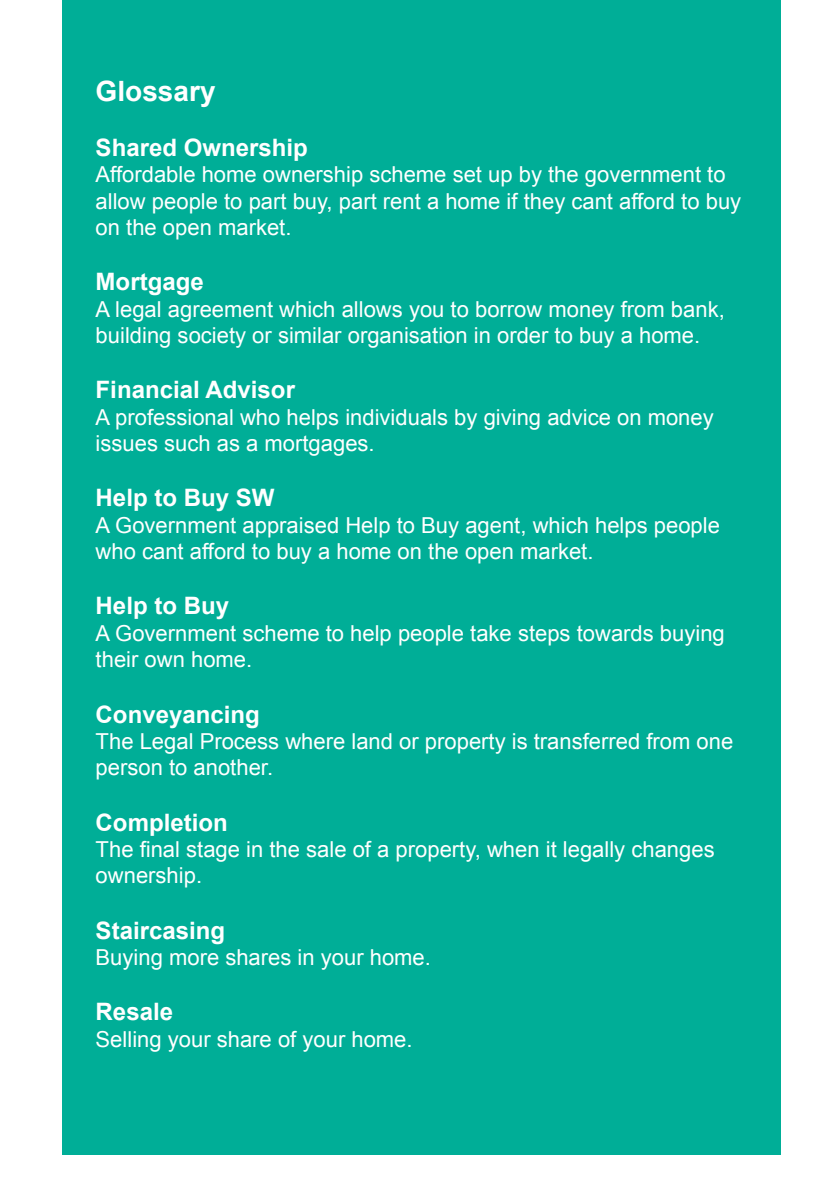
<style>
.page{position:relative;width:840px;height:1191px;background:#fff}
.page>*{position:absolute;margin:0;border:0;box-sizing:border-box;transform-origin:0 0}
.t1{font:700 28px "Arial";color:#fff}
.t2{font:700 24px "Arial";color:#fff}
.t3{font:22px/26.4px "Arial";color:#fff}
</style>
<div class="page">
<div style="left:62px;top:0;width:718px;height:1154px;background:#00ae97"></div>
<p class="t1" style="left:96px;top:72px;width:121px">Glossary</p>
<p class="t2" style="left:96px;top:131px;width:214px">Shared Ownership</p>
<p class="t3" style="left:96px;top:162px;width:646px">Affordable home ownership scheme set up by the government to allow people to part buy, part rent a home if they cant afford to buy on the open market.</p>
<p class="t2" style="left:96px;top:266px;width:109px">Mortgage</p>
<p class="t3" style="left:96px;top:296px;width:630px">A legal agreement which allows you to borrow money from bank, building society or similar organisation in order to buy a home.</p>
<p class="t2" style="left:96px;top:374px;width:201px">Financial Advisor</p>
<p class="t3" style="left:96px;top:404px;width:619px">A professional who helps individuals by giving advice on money issues such as a mortgages.</p>
<p class="t2" style="left:96px;top:482px;width:180px">Help to Buy SW</p>
<p class="t3" style="left:96px;top:512px;width:625px">A Government appraised Help to Buy agent, which helps people who cant afford to buy a home on the open market.</p>
<p class="t2" style="left:96px;top:590px;width:135px">Help to Buy</p>
<p class="t3" style="left:96px;top:620px;width:630px">A Government scheme to help people take steps towards buying their own home.</p>
<p class="t2" style="left:96px;top:698px;width:166px">Conveyancing</p>
<p class="t3" style="left:96px;top:728px;width:639px">The Legal Process where land or property is transferred from one person to another.</p>
<p class="t2" style="left:96px;top:806px;width:133px">Completion</p>
<p class="t3" style="left:96px;top:836px;width:620px">The final stage in the sale of a property, when it legally changes ownership.</p>
<p class="t2" style="left:96px;top:914px;width:131px">Staircasing</p>
<p class="t3" style="left:96px;top:944px;width:337px">Buying more shares in your home.</p>
<p class="t2" style="left:96px;top:995px;width:79px">Resale</p>
<p class="t3" style="left:96px;top:1026px;width:318px">Selling your share of your home.</p>
</div>
